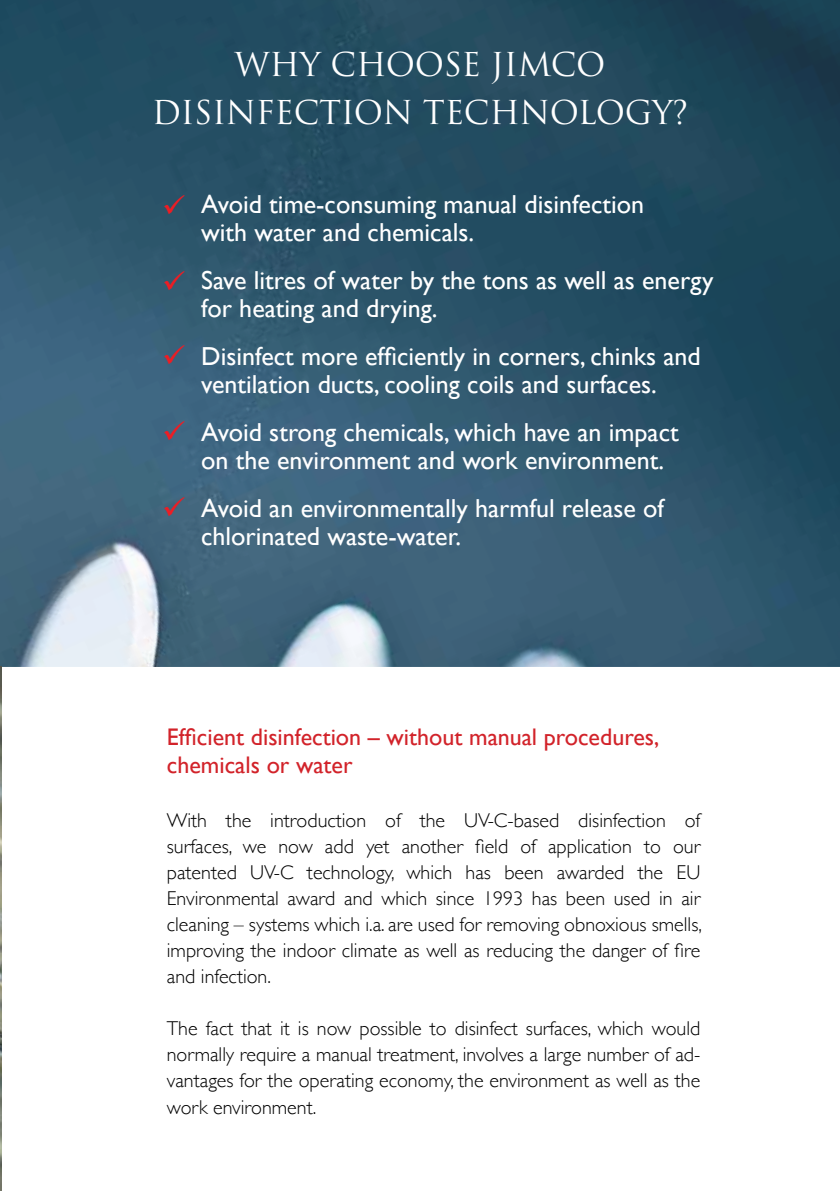
<style>
.page{position:relative;width:840px;height:1191px;background:#fff}
.page>*{position:absolute;margin:0;border:0;box-sizing:border-box;transform-origin:0 0}
.t1{font:32px/48px "Trajan";letter-spacing:-.01em;color:#fff;text-align:center}
.t2{font:26px/28px "Gill Sans";color:#fff}
.t3{font:24px/28px "Gill Sans";color:#d2232a}
.t4{font:300 20px/26px "Gill Sans";color:#000;text-align:justify}
</style>
<div class="page">
<img style="left:0;top:0;width:839px;height:667px">
<img style="left:0;top:667px;width:2px;height:524px">
<svg style="left:164px;top:195px;width:21px;height:19px"></svg>
<svg style="left:164px;top:271px;width:21px;height:19px"></svg>
<svg style="left:164px;top:345px;width:21px;height:19px"></svg>
<svg style="left:164px;top:421px;width:21px;height:19px"></svg>
<svg style="left:164px;top:497px;width:21px;height:19px"></svg>
<h1 class="t1" style="left:152px;top:41px;width:537px">WHY CHOOSE JIMCO<br>DISINFECTION TECHNOLOGY?</h1>
<h2 class="t2" style="left:201px;top:190px;width:444px">Avoid time-consuming manual disinfection with water and chemicals.</h2>
<h2 class="t2" style="left:201px;top:266px;width:513px">Save litres of water by the tons as well as energy for heating and drying.</h2>
<h2 class="t2" style="left:201px;top:342px;width:501px">Disinfect more efficiently in corners, chinks and ventilation ducts, cooling coils and surfaces.</h2>
<h2 class="t2" style="left:201px;top:418px;width:479px">Avoid strong chemicals, which have an impact on the environment and work environment.</h2>
<h2 class="t2" style="left:201px;top:494px;width:464px">Avoid an environmentally harmful release of chlorinated waste-water.</h2>
<p class="t3" style="left:167px;top:723px;width:494px">Efficient disinfection – without manual procedures, chemicals or water</p>
<p class="t4" style="left:167px;top:807px;width:536px">With the introduction of the UV-C-based disinfection of surfaces, we now add yet another field of application to our patented UV-C technology, which has been awarded the EU Environmental award and which since 1993 has been used in air cleaning – systems which i.a. are used for removing obnoxious smells, improving the indoor climate as well as reducing the danger of fire and infection.</p>
<p class="t4" style="left:167px;top:1015px;width:534px">The fact that it is now possible to disinfect surfaces, which would normally require a manual treatment, involves a large number of ad&shy;vantages for the operating economy, the environment as well as the work environment.</p>
</div>
